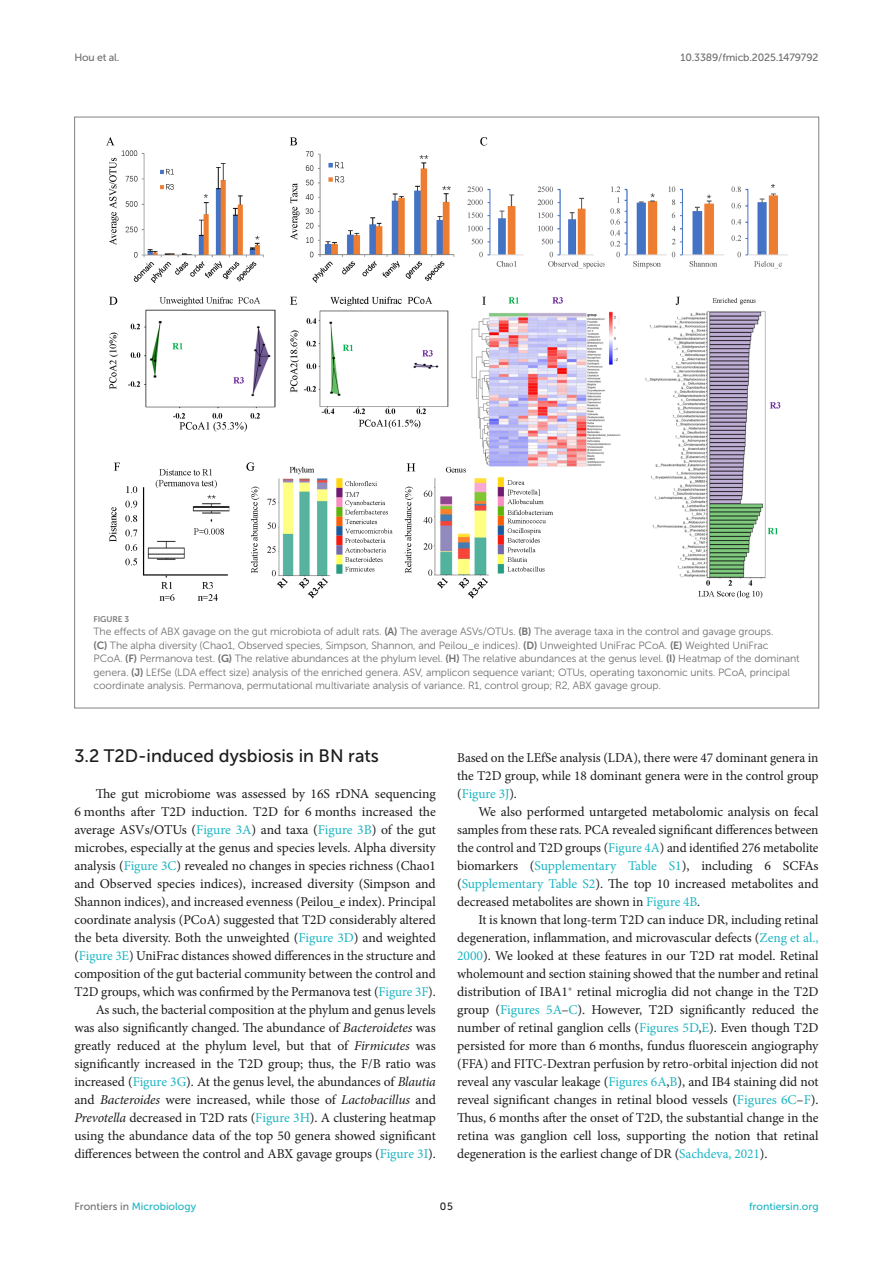
<style>
.page{position:relative;width:893px;height:1263px;background:#fff}
.page>*{position:absolute;margin:0;border:0;box-sizing:border-box;transform-origin:0 0}
.HEAD_2{font:18px "Museo Sans 500";color:#1b1c1b}
.TEXT{font:13.5px/18px "Minion Pro";letter-spacing:-.01em;color:#1b1c1b;text-align:justify}
.FIG_LEG{font:10.5px/13.5px "Museo Sans 300";letter-spacing:-.01em;color:#706f70}
.t1{font:10.5px "Museo Sans 500";color:#1db5c3}
.t2{font:10.5px "Museo Sans 500";letter-spacing:-.015em;color:#706f70}
.t3{font:10.5px "Museo Sans 500";color:#1b1c1b}
.FIG_HD{font:8.25px "Museo Sans 700";letter-spacing:-.01em;color:#7e7f7f}
.s1{font-family:"Museo Sans 700"}
.s2{color:#1db5c3}
.s3{font-style:italic}
.s4{color:#706f70}
</style>
<div class="page">
<img style="left:106px;top:137px;width:682px;height:464px">
<p class="t2" style="left:74px;top:51px;width:46px">Hou et al.</p>
<p class="t2" style="left:680px;top:51px;width:140px">10.3389/fmicb.2025.1479792</p>
<p class="FIG_HD" style="left:94px;top:614px;width:37px">FIGURE 3</p>
<p class="FIG_LEG" style="left:94px;top:625px;width:708px">The effects of ABX gavage on the gut microbiota of adult rats. <span class="s1">(A)</span> The average ASVs/OTUs. <span class="s1">(B)</span> The average taxa in the control and gavage groups.<br><span class="s1">(C)</span> The alpha diversity (Chao1, Observed species, Simpson, Shannon, and Peilou_e indices). <span class="s1">(D)</span> Unweighted UniFrac PCoA. <span class="s1">(E)</span> Weighted UniFrac PCoA. <span class="s1">(F)</span> Permanova test. <span class="s1">(G)</span> The relative abundances at the phylum level. <span class="s1">(H)</span> The relative abundances at the genus level. <span class="s1">(I)</span> Heatmap of the dominant genera. <span class="s1">(J)</span> LEfSe (LDA effect size) analysis of the enriched genera. ASV, amplicon sequence variant; OTUs, operating taxonomic units. PCoA, principal coordinate analysis. Permanova, permutational multivariate analysis of variance. R1, control group; R2, ABX gavage group.</p>
<p class="HEAD_2" style="left:74px;top:746px;width:306px">3.2 T2D-induced dysbiosis in BN rats</p>
<p class="TEXT" style="left:74px;top:785px;width:363px;text-indent:21px">The gut microbiome was assessed by 16S rDNA sequencing 6 months after T2D induction. T2D for 6 months increased the average ASVs/OTUs (<span class="s2">Figure 3A</span>) and taxa (<span class="s2">Figure 3B</span>) of the gut microbes, especially at the genus and species levels. Alpha diversity analysis (<span class="s2">Figure 3C</span>) revealed no changes in species richness (Chao1 and Observed species indices), increased diversity (Simpson and Shannon indices), and increased evenness (Peilou_e index). Principal coordinate analysis (PCoA) suggested that T2D considerably altered the beta diversity. Both the unweighted (<span class="s2">Figure 3D</span>) and weighted (<span class="s2">Figure 3E</span>) UniFrac distances showed differences in the structure and composition of the gut bacterial community between the control and T2D groups, which was confirmed by the Permanova test (<span class="s2">Figure 3F</span>).</p>
<p class="TEXT" style="left:74px;top:1001px;width:363px;text-indent:21px">As such, the bacterial composition at the phylum and genus levels was also significantly changed. The abundance of <span class="s3">Bacteroidetes</span> was greatly reduced at the phylum level, but that of <span class="s3">Firmicutes</span> was significantly increased in the T2D group; thus, the F/B ratio was increased (<span class="s2">Figure 3G</span>). At the genus level, the abundances of <span class="s3">Blautia </span>and <span class="s3">Bacteroides</span> were increased, while those of <span class="s3">Lactobacillus</span> and <span class="s3">Prevotella</span> decreased in T2D rats (<span class="s2">Figure 3H</span>). A clustering heatmap using the abundance data of the top 50 genera showed significant differences between the control and ABX gavage groups (<span class="s2">Figure 3I</span>).</p>
<p class="TEXT" style="left:457px;top:749px;width:363px">Based on the LEfSe analysis (LDA), there were 47 dominant genera in the T2D group, while 18 dominant genera were in the control group (<span class="s2">Figure 3J</span>).</p>
<p class="TEXT" style="left:457px;top:803px;width:363px;text-indent:21px">We also performed untargeted metabolomic analysis on fecal samples from these rats. PCA revealed significant differences between the control and T2D groups (<span class="s2">Figure 4A</span>) and identified 276 metabolite biomarkers (<span class="s2">Supplementary Table S1</span>), including 6 SCFAs (<span class="s2">Supplementary Table S2</span>). The top 10 increased metabolites and decreased metabolites are shown in <span class="s2">Figure 4B</span>.</p>
<p class="TEXT" style="left:457px;top:911px;width:363px;text-indent:21px">It is known that long-term T2D can induce DR, including retinal degeneration, inflammation, and microvascular defects (<span class="s2">Zeng et al., 2000</span>). We looked at these features in our T2D rat model. Retinal wholemount and section staining showed that the number and retinal distribution of IBA1<sup>+</sup> retinal microglia did not change in the T2D group (<span class="s2">Figures 5A</span>–<span class="s2">C</span>). However, T2D significantly reduced the number of retinal ganglion cells (<span class="s2">Figures 5D</span>,<span class="s2">E</span>). Even though T2D persisted for more than 6 months, fundus fluorescein angiography (FFA) and FITC-Dextran perfusion by retro-orbital injection did not reveal any vascular leakage (<span class="s2">Figures 6A</span>,<span class="s2">B</span>), and IB4 staining did not reveal significant changes in retinal blood vessels (<span class="s2">Figures 6C</span>–<span class="s2">F</span>).<br>Thus, 6 months after the onset of T2D, the substantial change in the retina was ganglion cell loss, supporting the notion that retinal degeneration is the earliest change of DR (<span class="s2">Sachdeva, 2021</span>).</p>
<p class="t1" style="left:74px;top:1200px;width:123px"><span class="s4">Frontiers in</span> Microbiology</p>
<p class="t3" style="left:440px;top:1200px;width:14px">05</p>
<p class="t1" style="left:749px;top:1200px;width:71px">frontiersin.org</p>
</div>
